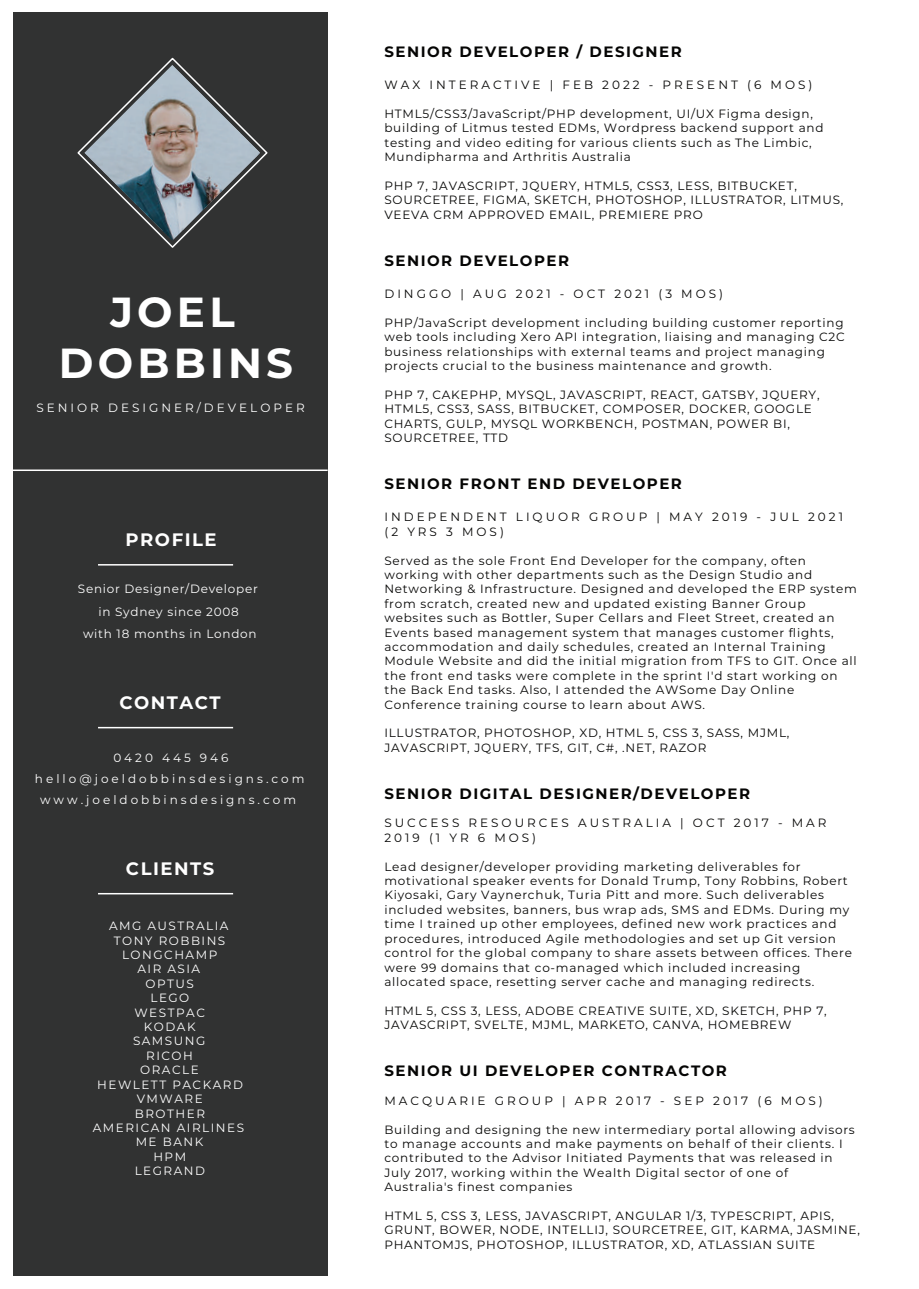
<style>
.page{position:relative;width:919px;height:1289px;background:#fff}
.page>*{position:absolute;margin:0;border:0;box-sizing:border-box;transform-origin:0 0}
.t1{font:700 42px/50.4px "Montserrat";letter-spacing:.1em;color:#fff;text-align:center}
.t2{font:700 18px "Montserrat";letter-spacing:.085em;color:#fff}
.t3{font:700 15px "Montserrat";letter-spacing:.1em;color:#050504}
.t4{font:12px/14.4px "Montserrat";letter-spacing:.06em;color:#050504}
.t5{font:12px/14.4px "Montserrat";letter-spacing:.25em;color:#050504}
.t6{font:12px/14.4px "Montserrat";letter-spacing:.125em;color:#fff;text-align:center}
.t7{font:12px/21px "Montserrat";letter-spacing:.25em;color:#fff;text-align:center}
.t8{font:12px/22.5px "Montserrat";letter-spacing:.06em;color:#fff;text-align:center}
</style>
<div class="page">
<div style="left:13px;top:13px;width:314px;height:1263px;background:#313232"></div>
<hr style="left:98px;top:893px;width:135px;height:1px;background:#fff">
<hr style="left:98px;top:727px;width:135px;height:1px;background:#fff">
<hr style="left:98px;top:564px;width:135px;height:1px;background:#fff">
<hr style="left:13px;top:469px;width:314px;height:2px;background:#fff">
<svg style="left:77px;top:57px;width:191px;height:191px"></svg>
<img style="left:84px;top:65px;width:176px;height:176px">
<h1 class="t1" style="left:59px;top:285px;width:236px">JOEL<br>DOBBINS</h1>
<p class="t7" style="left:36px;top:397px;width:270px">SENIOR DESIGNER/DEVELOPER</p>
<h2 class="t2" style="left:125px;top:526px;width:92px">PROFILE</h2>
<p class="t8" style="left:78px;top:577px;width:181px">Senior Designer/Developer in Sydney since 2008<br>with 18 months in London</p>
<h2 class="t2" style="left:119px;top:689px;width:103px">CONTACT</h2>
<p class="t7" style="left:35px;top:746px;width:271px">0420 445 946 hello@joeldobbinsdesigns.com www.joeldobbinsdesigns.com</p>
<h2 class="t2" style="left:126px;top:855px;width:90px">CLIENTS</h2>
<p class="t6" style="left:93px;top:918px;width:153px">AMG AUSTRALIA<br>TONY ROBBINS<br>LONGCHAMP<br>AIR ASIA<br>OPTUS<br>LEGO<br>WESTPAC<br>KODAK<br>SAMSUNG<br>RICOH<br>ORACLE<br>HEWLETT PACKARD<br>VMWARE<br>BROTHER<br>AMERICAN AIRLINES<br>ME BANK<br>HPM<br>LEGRAND</p>
<p class="t3" style="left:384px;top:40px;width:299px">SENIOR DEVELOPER / DESIGNER</p>
<p class="t5" style="left:384px;top:77px;width:429px">WAX INTERACTIVE | FEB 2022 - PRESENT (6 MOS)</p>
<p class="t4" style="left:384px;top:106px;width:440px">HTML5/CSS3/JavaScript/PHP development, UI/UX Figma design, building of Litmus tested EDMs, Wordpress backend support and testing and video editing for various clients such as The Limbic, Mundipharma and Arthritis Australia</p>
<p class="t4" style="left:384px;top:178px;width:460px">PHP 7, JAVASCRIPT, JQUERY, HTML5, CSS3, LESS, BITBUCKET,<br>SOURCETREE, FIGMA, SKETCH, PHOTOSHOP, ILLUSTRATOR, LITMUS,<br>VEEVA CRM APPROVED EMAIL, PREMIERE PRO</p>
<p class="t3" style="left:384px;top:249px;width:186px">SENIOR DEVELOPER</p>
<p class="t5" style="left:384px;top:286px;width:340px">DINGGO | AUG 2021 - OCT 2021 (3 MOS)</p>
<p class="t4" style="left:384px;top:315px;width:462px">PHP/JavaScript development including building customer reporting web tools including Xero API integration, liaising and managing C2C business relationships with external teams and project managing projects crucial to the business maintenance and growth.</p>
<p class="t4" style="left:384px;top:387px;width:436px">PHP 7, CAKEPHP, MYSQL, JAVASCRIPT, REACT, GATSBY, JQUERY, HTML5, CSS3, SASS, BITBUCKET, COMPOSER, DOCKER, GOOGLE CHARTS, GULP, MYSQL WORKBENCH, POSTMAN, POWER BI, SOURCETREE, TTD</p>
<p class="t3" style="left:384px;top:472px;width:299px">SENIOR FRONT END DEVELOPER</p>
<p class="t5" style="left:384px;top:509px;width:460px">INDEPENDENT LIQUOR GROUP | MAY 2019 - JUL 2021 (2 YRS 3 MOS)</p>
<p class="t4" style="left:384px;top:552px;width:474px">Served as the sole Front End Developer for the company, often working with other departments such as the Design Studio and Networking &amp; Infrastructure. Designed and developed the ERP system from scratch, created new and updated existing Banner Group websites such as Bottler, Super Cellars and Fleet Street, created an Events based management system that manages customer flights, accommodation and daily schedules, created an Internal Training Module Website and did the initial migration from TFS to GIT. Once all the front end tasks were complete in the sprint I'd start working on the Back End tasks. Also, I attended the AWSome Day Online Conference training course to learn about AWS.</p>
<p class="t4" style="left:384px;top:725px;width:406px">ILLUSTRATOR, PHOTOSHOP, XD, HTML 5, CSS 3, SASS, MJML,<br>JAVASCRIPT, JQUERY, TFS, GIT, C#, .NET, RAZOR</p>
<p class="t3" style="left:384px;top:782px;width:367px">SENIOR DIGITAL DESIGNER/DEVELOPER</p>
<p class="t5" style="left:384px;top:815px;width:443px">SUCCESS RESOURCES AUSTRALIA | OCT 2017 - MAR<br>2019 (1 YR 6 MOS)</p>
<p class="t4" style="left:384px;top:858px;width:469px">Lead designer/developer providing marketing deliverables for motivational speaker events for Donald Trump, Tony Robbins, Robert Kiyosaki, Gary Vaynerchuk, Turia Pitt and more. Such deliverables included websites, banners, bus wrap ads, SMS and EDMs. During my time I trained up other employees, defined new work practices and procedures, introduced Agile methodologies and set up Git version control for the global company to share assets between offices. There were 99 domains that co-managed which included increasing allocated space, resetting server cache and managing redirects.</p>
<p class="t4" style="left:384px;top:1002px;width:443px">HTML 5, CSS 3, LESS, ADOBE CREATIVE SUITE, XD, SKETCH, PHP 7,<br>JAVASCRIPT, SVELTE, MJML, MARKETO, CANVA, HOMEBREW</p>
<p class="t3" style="left:384px;top:1059px;width:344px">SENIOR UI DEVELOPER CONTRACTOR</p>
<p class="t5" style="left:384px;top:1092px;width:440px">MACQUARIE GROUP | APR 2017 - SEP 2017 (6 MOS)</p>
<p class="t4" style="left:384px;top:1121px;width:472px">Building and designing the new intermediary portal allowing advisors to manage accounts and make payments on behalf of their clients. I contributed to the Advisor Initiated Payments that was released in July 2017, working within the Wealth Digital sector of one of Australia's finest companies</p>
<p class="t4" style="left:384px;top:1208px;width:477px">HTML 5, CSS 3, LESS, JAVASCRIPT, ANGULAR 1/3, TYPESCRIPT, APIS,<br>GRUNT, BOWER, NODE, INTELLIJ, SOURCETREE, GIT, KARMA, JASMINE,<br>PHANTOMJS, PHOTOSHOP, ILLUSTRATOR, XD, ATLASSIAN SUITE</p>
</div>
